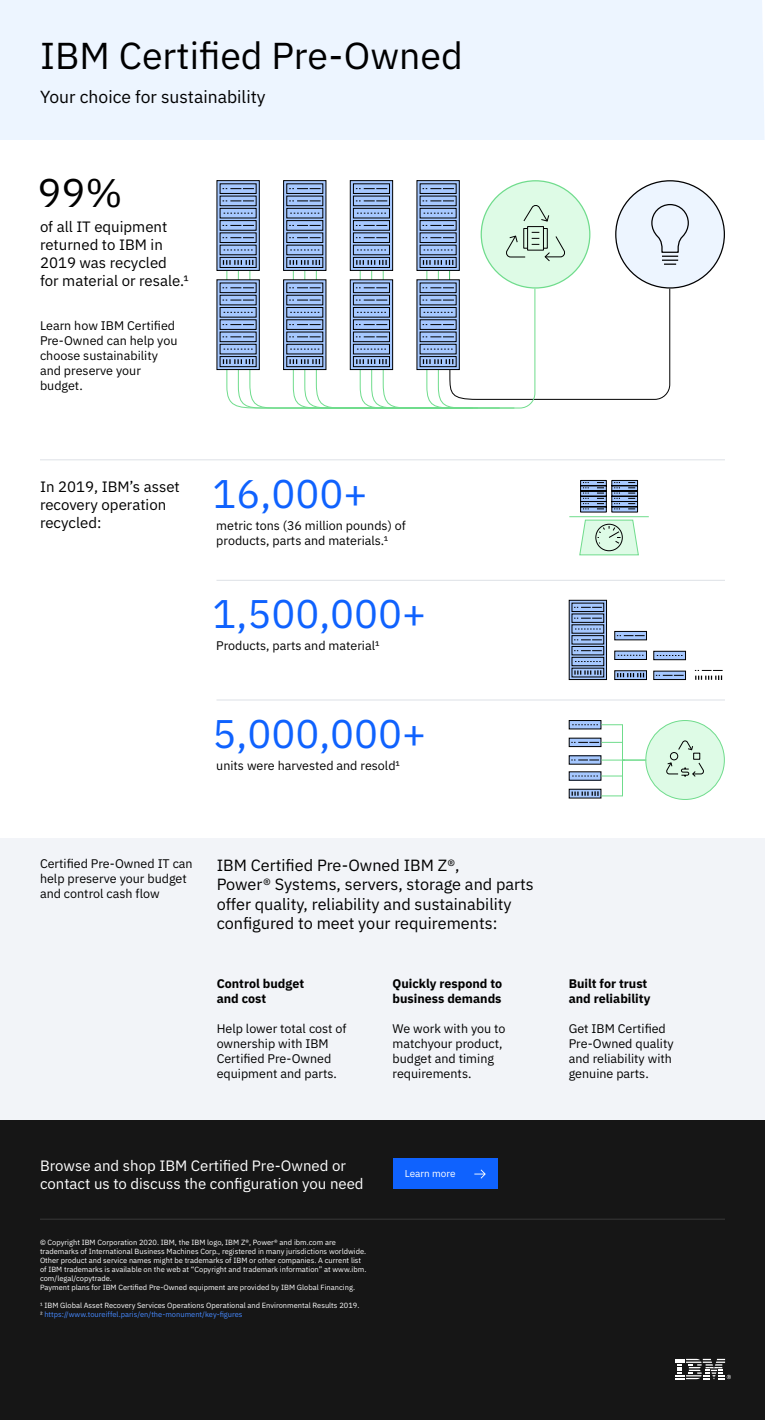
<style>
.page{position:relative;width:765px;height:1420px;background:#fff}
.page>*{position:absolute;margin:0;border:0;box-sizing:border-box;transform-origin:0 0}
.t1{font:40px "IBM Plex Sans";color:#0f62fe}
.t2{font:40px "IBM Plex Sans";color:#000}
.t3{font:37.5px "IBM Plex Sans";color:#000}
.t4{font:17.5px "IBM Plex Sans";color:#000}
.t5{font:16.25px/19.5px "IBM Plex Sans";color:#000}
.t6{font:15px/18px "IBM Plex Sans";color:#000}
.t7{font:15px/18px "IBM Plex Sans";color:#fff}
.t8{font:12.5px/15px "IBM Plex Sans";color:#000}
.t9{font:700 12.5px/15px "IBM Plex Sans";color:#000}
.t10{font:10px "IBM Plex Sans";color:#fff}
.t11{font:7.5px/9px "IBM Plex Sans";color:#fff}
.t12{font:7.5px "IBM Plex Sans";color:#4589ff}
.s1{color:#fff}
</style>
<div class="page">
<div style="left:0;top:1120px;width:765px;height:300px;background:#161616"></div>
<div style="left:0;top:838px;width:765px;height:282px;background:#f2f4f8"></div>
<div style="left:0;top:0;width:765px;height:140px;background:#edf5ff"></div>
<hr style="left:216px;top:580px;width:509px;height:1px;background:#dde1e6">
<hr style="left:40px;top:460px;width:685px;height:1px;background:#dde1e6">
<svg style="left:571px;top:602px;width:34px;height:76px"></svg>
<div style="left:569px;top:600px;width:38px;height:80px;border:1px solid #000"></div>
<svg style="left:574px;top:605px;width:28px;height:5px"></svg>
<div style="left:572px;top:603px;width:32px;height:9px;border:1px solid #000"></div>
<svg style="left:574px;top:607px;width:28px;height:1px"></svg>
<svg style="left:574px;top:637px;width:28px;height:6px"></svg>
<div style="left:572px;top:635px;width:32px;height:10px;border:1px solid #000"></div>
<svg style="left:574px;top:639px;width:28px;height:1px"></svg>
<svg style="left:574px;top:648px;width:28px;height:5px"></svg>
<div style="left:572px;top:646px;width:32px;height:9px;border:1px solid #000"></div>
<svg style="left:574px;top:650px;width:28px;height:1px"></svg>
<svg style="left:574px;top:616px;width:28px;height:5px"></svg>
<div style="left:572px;top:614px;width:32px;height:9px;border:1px solid #000"></div>
<svg style="left:574px;top:618px;width:28px;height:1px"></svg>
<div style="left:572px;top:625px;width:32px;height:8px;background:#a6c8ff"></div>
<svg style="left:575px;top:629px;width:26px;height:1px"></svg>
<div style="left:572px;top:657px;width:32px;height:9px;background:#a6c8ff"></div>
<div style="left:572px;top:657px;width:32px;height:9px;border:1px solid #000"></div>
<svg style="left:575px;top:661px;width:26px;height:1px"></svg>
<svg style="left:574px;top:670px;width:27px;height:5px"></svg>
<svg style="left:655px;top:673px;width:29px;height:5px"></svg>
<div style="left:653px;top:671px;width:33px;height:9px;border:1px solid #000"></div>
<svg style="left:656px;top:675px;width:28px;height:1px"></svg>
<div style="left:654px;top:651px;width:32px;height:9px;background:#a6c8ff"></div>
<div style="left:653px;top:651px;width:33px;height:9px;border:1px solid #000"></div>
<svg style="left:657px;top:655px;width:25px;height:1px"></svg>
<svg style="left:616px;top:633px;width:29px;height:5px"></svg>
<div style="left:614px;top:631px;width:33px;height:9px;border:1px solid #000"></div>
<svg style="left:617px;top:635px;width:28px;height:1px"></svg>
<svg style="left:616px;top:653px;width:29px;height:5px"></svg>
<div style="left:614px;top:651px;width:33px;height:9px;border:1px solid #000"></div>
<svg style="left:618px;top:655px;width:25px;height:1px"></svg>
<svg style="left:616px;top:672px;width:29px;height:6px"></svg>
<div style="left:614px;top:670px;width:33px;height:10px;border:1px solid #000"></div>
<svg style="left:617px;top:673px;width:27px;height:4px"></svg>
<svg style="left:695px;top:670px;width:28px;height:10px"></svg>
<hr style="left:216px;top:700px;width:509px;height:1px;background:#dde1e6">
<hr style="left:40px;top:1219px;width:685px;height:1px;background:#393939">
<div style="left:393px;top:1159px;width:105px;height:30px;background:#0f62fe"></div>
<svg style="left:474px;top:1169px;width:12px;height:10px"></svg>
<svg style="left:675px;top:1359px;width:56px;height:20px"></svg>
<svg style="left:218px;top:182px;width:5px;height:87px"></svg>
<div style="left:220px;top:183px;width:37px;height:11px;border:1px solid #000"></div>
<div style="left:220px;top:221px;width:36px;height:9px;background:#a6c8ff"></div>
<div style="left:220px;top:220px;width:37px;height:11px;border:1px solid #000"></div>
<div style="left:220px;top:232px;width:37px;height:11px;border:1px solid #000"></div>
<div style="left:220px;top:196px;width:37px;height:10px;border:1px solid #000"></div>
<div style="left:220px;top:208px;width:36px;height:10px;background:#a6c8ff"></div>
<div style="left:220px;top:208px;width:37px;height:10px;border:1px solid #000"></div>
<div style="left:220px;top:245px;width:36px;height:10px;background:#a6c8ff"></div>
<div style="left:220px;top:257px;width:37px;height:11px;border:1px solid #000"></div>
<svg style="left:218px;top:281px;width:5px;height:87px"></svg>
<div style="left:220px;top:283px;width:37px;height:10px;border:1px solid #000"></div>
<div style="left:220px;top:320px;width:36px;height:9px;background:#a6c8ff"></div>
<div style="left:220px;top:319px;width:37px;height:11px;border:1px solid #000"></div>
<div style="left:220px;top:332px;width:37px;height:10px;border:1px solid #000"></div>
<div style="left:220px;top:308px;width:36px;height:9px;background:#a6c8ff"></div>
<div style="left:220px;top:307px;width:37px;height:11px;border:1px solid #000"></div>
<div style="left:220px;top:344px;width:36px;height:10px;background:#a6c8ff"></div>
<div style="left:220px;top:344px;width:37px;height:10px;border:1px solid #000"></div>
<div style="left:220px;top:356px;width:37px;height:11px;border:1px solid #000"></div>
<div style="left:616px;top:181px;width:108px;height:107px;background:#edf5ff;border-radius:50%"></div>
<svg style="left:223px;top:180px;width:467px;height:229px"></svg>
<div style="left:646px;top:721px;width:78px;height:78px;background:#defbe6;border-radius:50%"></div>
<div style="left:569px;top:738px;width:32px;height:9px;border:1px solid #000"></div>
<div style="left:569px;top:721px;width:32px;height:8px;background:#a6c8ff"></div>
<div style="left:569px;top:720px;width:32px;height:9px;border:1px solid #000"></div>
<svg style="left:666px;top:740px;width:38px;height:37px"></svg>
<svg style="left:571px;top:724px;width:76px;height:73px"></svg>
<svg style="left:580px;top:480px;width:58px;height:33px;background:#6e809d"></svg>
<hr style="left:569px;top:516px;width:80px;height:1px;background:#6fdc8c">
<svg style="left:579px;top:519px;width:60px;height:37px;background:#cdebd6"></svg>
<p class="t3" style="left:40px;top:27px;width:424px">IBM Certified Pre-Owned</p>
<p class="t4" style="left:40px;top:83px;width:227px">Your choice for sustainability</p>
<p class="t2" style="left:38px;top:163px;width:87px">99%</p>
<p class="t6" style="left:40px;top:216px;width:129px">of all IT equipment</p>
<p class="t6" style="left:40px;top:234px;width:150px">returned to IBM in<br>2019 was recycled for material or resale.¹</p>
<p class="t8" style="left:40px;top:317px;width:137px">Learn how IBM Certified</p>
<p class="t8" style="left:40px;top:332px;width:139px">Pre-Owned can help you</p>
<p class="t8" style="left:40px;top:347px;width:119px">choose sustainability</p>
<p class="t8" style="left:40px;top:362px;width:102px">and preserve your</p>
<p class="t8" style="left:40px;top:377px;width:44px">budget.</p>
<p class="t6" style="left:40px;top:476px;width:141px">In 2019, IBM’s asset recovery operation recycled:</p>
<p class="t1" style="left:212px;top:463px;width:156px">16,000+</p>
<p class="t8" style="left:216px;top:517px;width:191px">metric tons (36 million pounds) of products, parts and materials.¹</p>
<p class="t1" style="left:212px;top:583px;width:215px">1,500,000+</p>
<p class="t8" style="left:216px;top:637px;width:165px">Products, parts and material¹</p>
<p class="t1" style="left:212px;top:703px;width:215px">5,000,000+</p>
<p class="t8" style="left:216px;top:757px;width:185px">units were harvested and resold¹</p>
<p class="t8" style="left:40px;top:855px;width:154px">Certified Pre-Owned IT can help preserve your budget and control cash flow</p>
<p class="t5" style="left:217px;top:854px;width:319px">IBM Certified Pre-Owned IBM Z®,<br>Power® Systems, servers, storage and parts offer quality, reliability and sustainability configured to meet your requirements:</p>
<p class="t9" style="left:217px;top:975px;width:89px">Control budget and cost</p>
<p class="t8" style="left:217px;top:1020px;width:131px">Help lower total cost of</p>
<p class="t8" style="left:217px;top:1035px;width:114px">ownership with IBM</p>
<p class="t8" style="left:217px;top:1050px;width:116px">Certified Pre-Owned</p>
<p class="t8" style="left:217px;top:1065px;width:122px">equipment and parts.</p>
<p class="t9" style="left:392px;top:975px;width:111px">Quickly respond to business demands</p>
<p class="t8" style="left:392px;top:1020px;width:115px">We work with you to matchyour product, budget and timing requirements.</p>
<p class="t7" style="left:40px;top:1155px;width:325px">Browse and shop IBM Certified Pre-Owned or contact us to discuss the configuration you need</p>
<p class="t11" style="left:40px;top:1237px;width:328px">© Copyright IBM Corporation 2020. IBM, the IBM logo, IBM Z®, Power® and ibm.com are trademarks of International Business Machines Corp., registered in many jurisdictions worldwide.<br>Other product and service names might be trademarks of IBM or other companies. A current list of IBM trademarks is available on the web at “Copyright and trademark information” at www.ibm. com/legal/copytrade.</p>
<p class="t11" style="left:40px;top:1282px;width:317px">Payment plans for IBM Certified Pre-Owned equipment are provided by IBM Global Financing.</p>
<p class="t11" style="left:40px;top:1300px;width:321px">¹ IBM Global Asset Recovery Services Operations Operational and Environmental Results 2019.</p>
<p class="t12" style="left:40px;top:1308px;width:204px"><span class="s1">²</span> https://www.toureiffel.paris/en/the-monument/key-figures</p>
<p class="t10" style="left:405px;top:1166px;width:52px">Learn more</p>
<p class="t9" style="left:569px;top:975px;width:83px">Built for trust and reliability</p>
<p class="t8" style="left:569px;top:1020px;width:106px">Get IBM Certified<br>Pre-Owned quality and reliability with genuine parts.</p>
</div>
